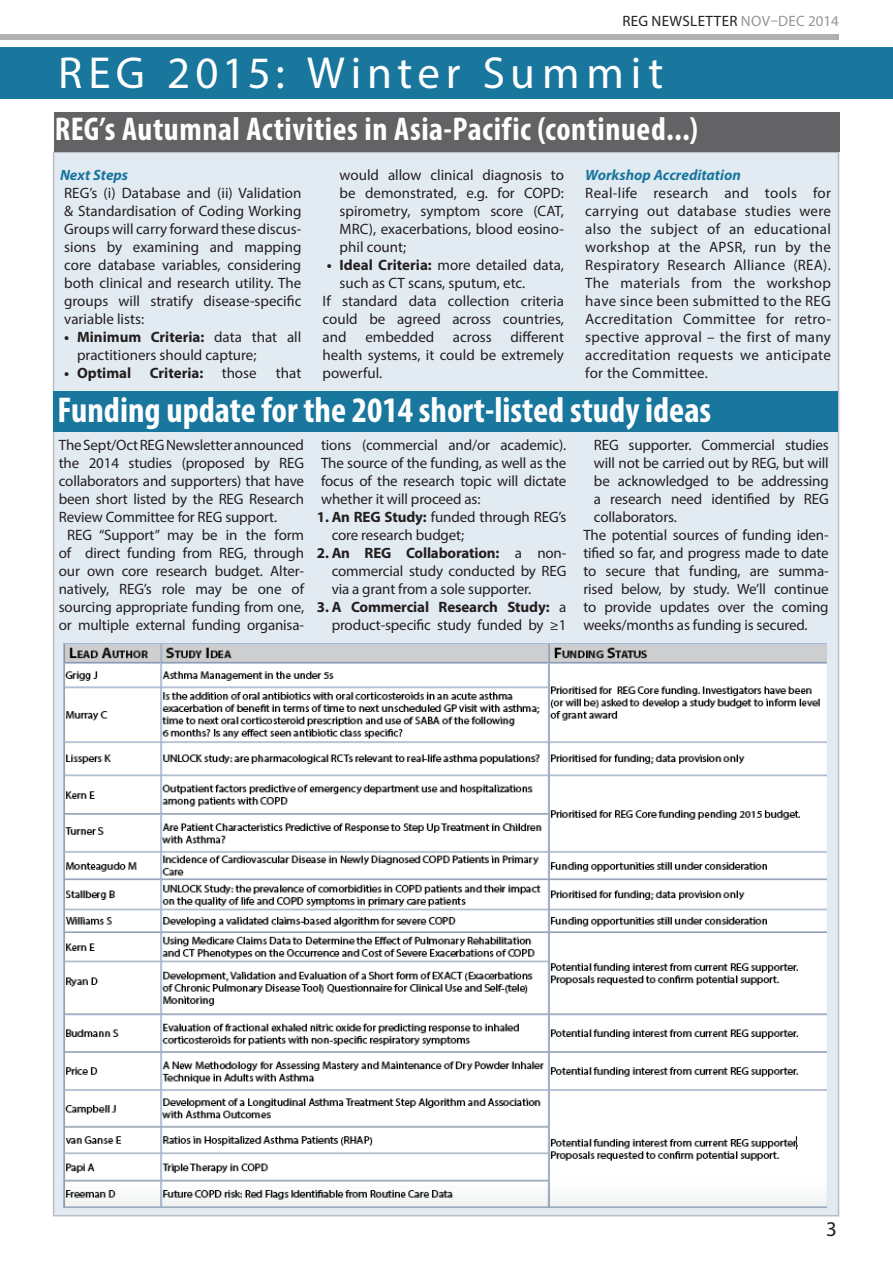
<style>
.page{position:relative;width:893px;height:1263px;background:#fff}
.page>*{position:absolute;margin:0;border:0;box-sizing:border-box;transform-origin:0 0}
.t1{font:45px "Myriad Pro";letter-spacing:.125em;color:#fff}
.t2{font:700 condensed 36px "Myriad Pro";color:#fff}
.t3{font:700 condensed 33px "Myriad Pro";letter-spacing:.015em;color:#fff}
.t4{font:21px "Myriad Pro";color:#231f20}
.t5{font:15px/18px "Myriad Pro";letter-spacing:-.01em;color:#231f20;text-align:justify}
.t6{font:italic 700 15px "Myriad Pro";color:#19769d}
.t7{font:15px "Myriad Pro";letter-spacing:.02em;color:#231f20}
.t8{font:700 15px "Myriad Pro";color:#231f20}
.s1{color:#939598}
.s2{font-weight:700}
.s3{font-weight:400}
</style>
<div class="page">
<div style="left:54px;top:152px;width:784px;height:1064px;background:#e3ebf2"></div>
<div style="left:0;top:34px;width:839px;height:5px;background:#b1b1b2"></div>
<div style="left:0;top:47px;width:893px;height:52px;background:#19769d"></div>
<div style="left:55px;top:112px;width:785px;height:40px;background:#636366"></div>
<div style="left:53px;top:392px;width:785px;height:40px;background:#19769d"></div>
<img style="left:64px;top:644px;width:763px;height:563px">
<p class="t7" style="left:622px;top:12px;width:218px">REG NEWSLETTER <span class="s1">NOV–DEC 2014</span></p>
<h1 class="t1" style="left:58px;top:45px;width:607px">REG 2015: Winter Summit</h1>
<h3 class="t3" style="left:55px;top:108px;width:645px">REG’s Autumnal Activities in Asia-Pacific (continued...)</h3>
<p class="t6" style="left:60px;top:165px;width:70px">Next Steps</p>
<p class="t5" style="left:64px;top:184px;width:239px">REG’s (i) Database and (ii) Validation &amp; Standardisation of Coding Working Groups will carry forward these discus&shy;sions by examining and mapping core database variables, considering both clinical and research utility. The groups will stratify disease-specific variable lists:</p>
<p class="t5" style="left:77px;top:328px;width:226px;text-indent:-13px"><span class="s2">• Minimum Criteria:</span> data that all practitioners should capture;</p>
<p class="t8" style="left:64px;top:363px;width:194px">• Optimal Criteria: <span class="s3">those</span></p>
<p class="t5" style="left:276px;top:364px;width:27px">that</p>
<p class="t6" style="left:585px;top:165px;width:157px">Workshop Accreditation</p>
<p class="t5" style="left:585px;top:184px;width:247px">Real-life research and tools for carrying out database studies were also the subject of an educational workshop at the APSR, run by the Respiratory Research Alliance (REA).<br>The materials from the workshop have since been submitted to the REG Accreditation Committee for retro&shy;spective approval – the first of many accreditation requests we anticipate for the Committee.</p>
<h2 class="t2" style="left:57px;top:387px;width:655px">Funding update for the 2014 short-listed study ideas</h2>
<p class="t5" style="left:59px;top:436px;width:247px">The Sept/Oct REG Newsletter announced</p>
<p class="t5" style="left:59px;top:454px;width:247px">the 2014 studies (proposed by REG</p>
<p class="t5" style="left:59px;top:472px;width:247px">collaborators and supporters) that have</p>
<p class="t5" style="left:59px;top:490px;width:247px">been short listed by the REG Research</p>
<p class="t5" style="left:59px;top:508px;width:220px">Review Committee for REG support.</p>
<p class="t5" style="left:67px;top:526px;width:238px">REG “Support” may be in the form</p>
<p class="t5" style="left:59px;top:544px;width:247px">of direct funding from REG, through</p>
<p class="t5" style="left:59px;top:562px;width:247px">our own core research budget. Alter-</p>
<p class="t5" style="left:59px;top:580px;width:247px">natively, REG’s role may be one of</p>
<p class="t5" style="left:59px;top:598px;width:247px">sourcing appropriate funding from one,</p>
<p class="t5" style="left:59px;top:616px;width:247px">or multiple external funding organisa-</p>
<p class="t5" style="left:340px;top:166px;width:226px">would allow clinical diagnosis to be demonstrated, e.g. for COPD: spirometry, symptom score (CAT, MRC), exacerbations, blood eosino&shy;phil count;</p>
<p class="t5" style="left:327px;top:256px;width:239px"><span class="s2">• Ideal Criteria:</span> more detailed data,</p>
<p class="t5" style="left:340px;top:274px;width:187px">such as CT scans, sputum, etc.</p>
<p class="t5" style="left:323px;top:292px;width:243px">If standard data collection criteria</p>
<p class="t5" style="left:323px;top:310px;width:243px">could be agreed across countries,</p>
<p class="t5" style="left:323px;top:328px;width:243px">and embedded across different</p>
<p class="t5" style="left:323px;top:346px;width:243px">health systems, it could be extremely</p>
<p class="t5" style="left:323px;top:364px;width:61px">powerful.</p>
<p class="t5" style="left:321px;top:436px;width:247px">tions (commercial and/or academic).<br>The source of the funding, as well as the focus of the research topic will dictate whether it will proceed as:</p>
<p class="t5" style="left:332px;top:508px;width:236px;text-indent:-15px"><span class="s2">1. An REG Study:</span> funded through REG’s core research budget;</p>
<p class="t5" style="left:332px;top:544px;width:236px;text-indent:-15px"><span class="s2">2. An REG Collaboration:</span> a non&shy;commercial study conducted by REG via a grant from a sole supporter.</p>
<p class="t5" style="left:317px;top:598px;width:251px;text-align:right"><span class="s2">3. A Commercial Research Study:</span> a product-specific study funded by ≥1</p>
<p class="t5" style="left:594px;top:436px;width:236px">REG supporter. Commercial studies</p>
<p class="t5" style="left:594px;top:454px;width:236px">will not be carried out by REG, but will</p>
<p class="t5" style="left:594px;top:472px;width:236px">be acknowledged to be addressing</p>
<p class="t5" style="left:594px;top:490px;width:236px">a research need identified by REG</p>
<p class="t5" style="left:594px;top:508px;width:84px">collaborators.</p>
<p class="t5" style="left:583px;top:526px;width:247px">The potential sources of funding iden-</p>
<p class="t5" style="left:583px;top:544px;width:247px">tified so far, and progress made to date</p>
<p class="t5" style="left:583px;top:562px;width:247px">to secure that funding, are summa-</p>
<p class="t5" style="left:583px;top:580px;width:247px">rised below, by study. We’ll continue</p>
<p class="t5" style="left:583px;top:598px;width:247px">to provide updates over the coming</p>
<p class="t5" style="left:583px;top:616px;width:226px">weeks/months as funding is secured.</p>
<h3 class="t4" style="left:826px;top:1216px;width:12px">3</h3>
</div>
